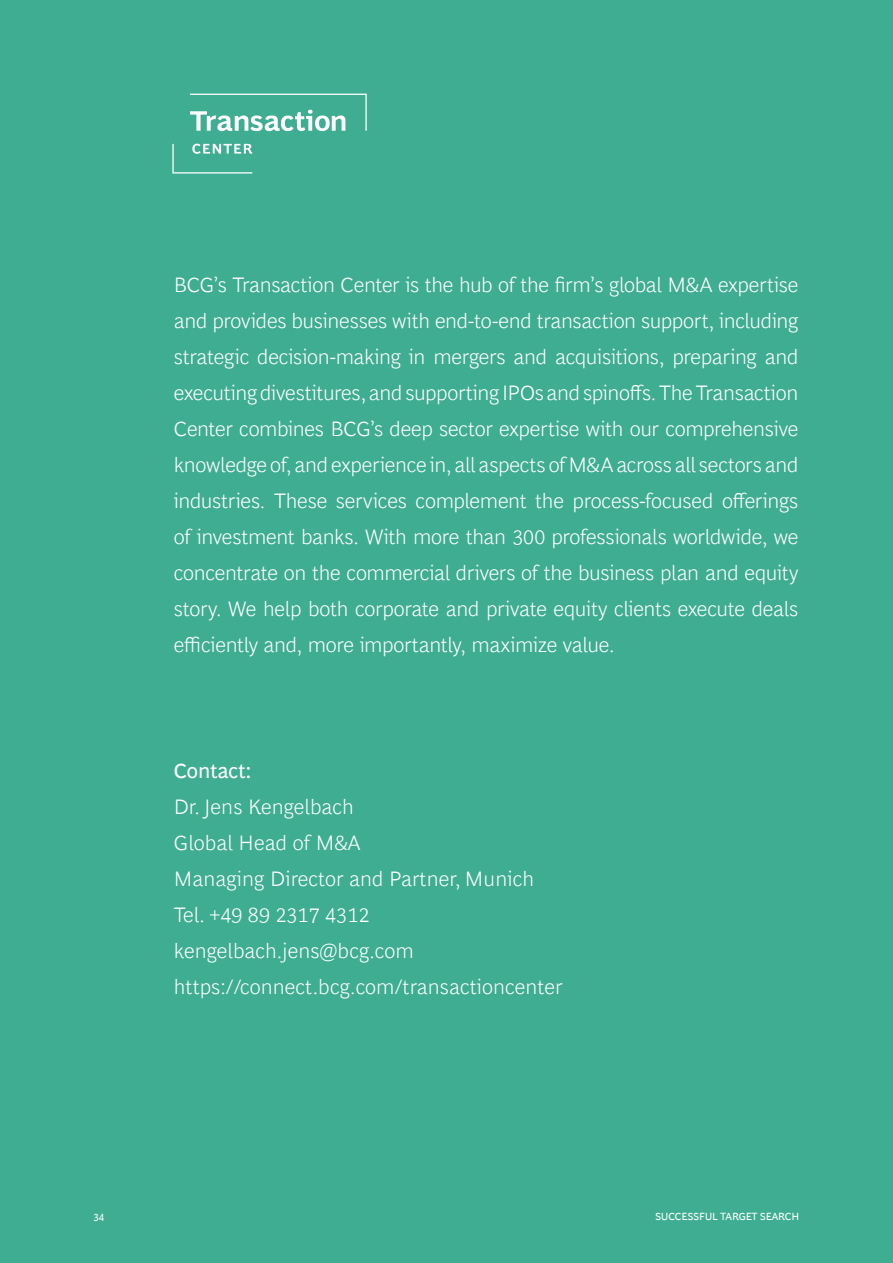
<style>
.page{position:relative;width:893px;height:1263px;background:#3ead92}
.page>*{position:absolute;margin:0;border:0;box-sizing:border-box;transform-origin:0 0}
.t1{font:300 21px/36px "Henderson BCG Sans";letter-spacing:.005em;color:#fff;text-align:justify}
.t2{font:21px "Henderson BCG Sans";letter-spacing:.005em;color:#fff}
.t3{font:10.5px "Henderson BCG Sans";letter-spacing:-.02em;color:#fff}
</style>
<div class="page">
<svg style="left:190px;top:94px;width:177px;height:37px"></svg>
<svg style="left:172px;top:144px;width:80px;height:30px"></svg>
<p class="t1" style="left:174px;top:265px;width:626px">BCG’s Transaction Center is the hub of the firm’s global M&amp;A expertise and provides businesses with end-to-end transaction support, including strategic decision-making in mergers and acquisitions, preparing and executing divestitures, and supporting IPOs and spinoffs. The Transaction Center combines BCG’s deep sector expertise with our comprehensive knowledge of, and experience in, all aspects of M&amp;A across all sectors and industries. These services complement the process-focused offerings of investment banks. With more than 300 professionals worldwide, we concentrate on the commercial drivers of the business plan and equity story. We help both corporate and private equity clients execute deals efficiently and, more importantly, maximize value.</p>
<p class="t2" style="left:174px;top:755px;width:79px">Contact:</p>
<p class="t1" style="left:174px;top:787px;width:390px;text-align:left">Dr. Jens Kengelbach<br>Global Head of M&amp;A<br>Managing Director and Partner, Munich<br>Tel. +49 89 2317 4312 kengelbach.jens@bcg.com https://connect.bcg.com/transactioncenter</p>
<p class="t3" style="left:94px;top:1209px;width:12px">34</p>
<p class="t3" style="left:655px;top:1209px;width:146px">SUCCESSFUL TARGET SEARCH</p>
</div>
